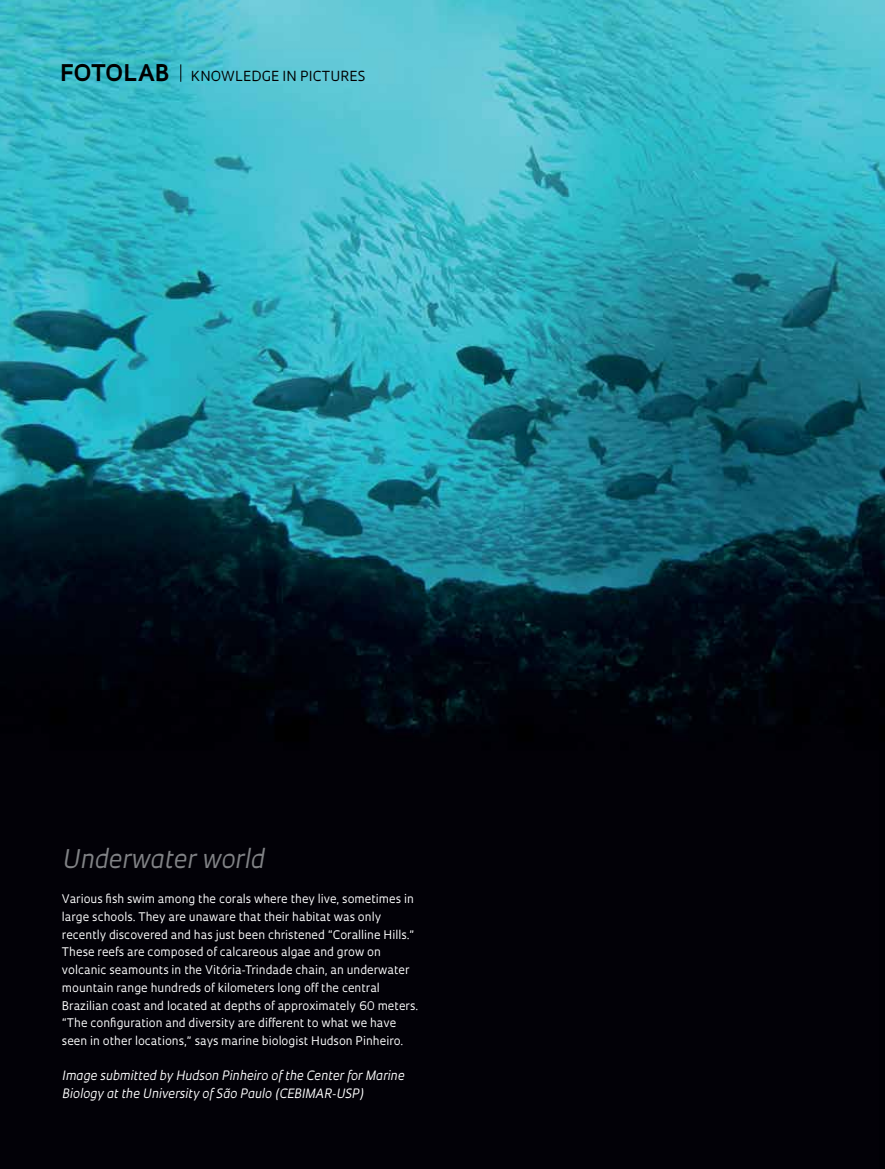
<style>
.page{position:relative;width:885px;height:1169px;background:#fff}
.page>*{position:absolute;margin:0;border:0;box-sizing:border-box;transform-origin:0 0}
.t1{font:italic 25.05px "Oculum";color:#808285}
.t2{font:13.5px "Oculum";letter-spacing:.01em;color:#000}
.t3{font:italic 12.6px/17.7px "Oculum";color:#fff}
.t4{font:11.55px/17.7px "Oculum";color:#fff}
.s1{font-weight:700;font-size:22.35px}
</style>
<div class="page">
<img style="left:0;top:0;width:885px;height:1168px">
<svg style="left:181px;top:64px;width:1px;height:18px"></svg>
<p class="t2" style="left:60px;top:67px;width:307px"><span class="s1">FOTOLAB</span> KNOWLEDGE IN PICTURES</p>
<h1 class="t1" style="left:62px;top:842px;width:204px">Underwater world</h1>
<p class="t4" style="left:62px;top:889px;width:358px">Various fish swim among the corals where they live, sometimes in large schools. They are unaware that their habitat was only recently discovered and has just been christened “Coralline Hills.” These reefs are composed of calcareous algae and grow on volcanic seamounts in the Vitória-Trindade chain, an underwater mountain range hundreds of kilometers long off the central Brazilian coast and located at depths of approximately 60 meters. “The configuration and diversity are different to what we have seen in other locations,” says marine biologist Hudson Pinheiro.</p>
<p class="t3" style="left:62px;top:1066px;width:344px">Image submitted by Hudson Pinheiro of the Center for Marine<br>Biology at the University of São Paulo (CEBIMAR-USP)</p>
</div>
